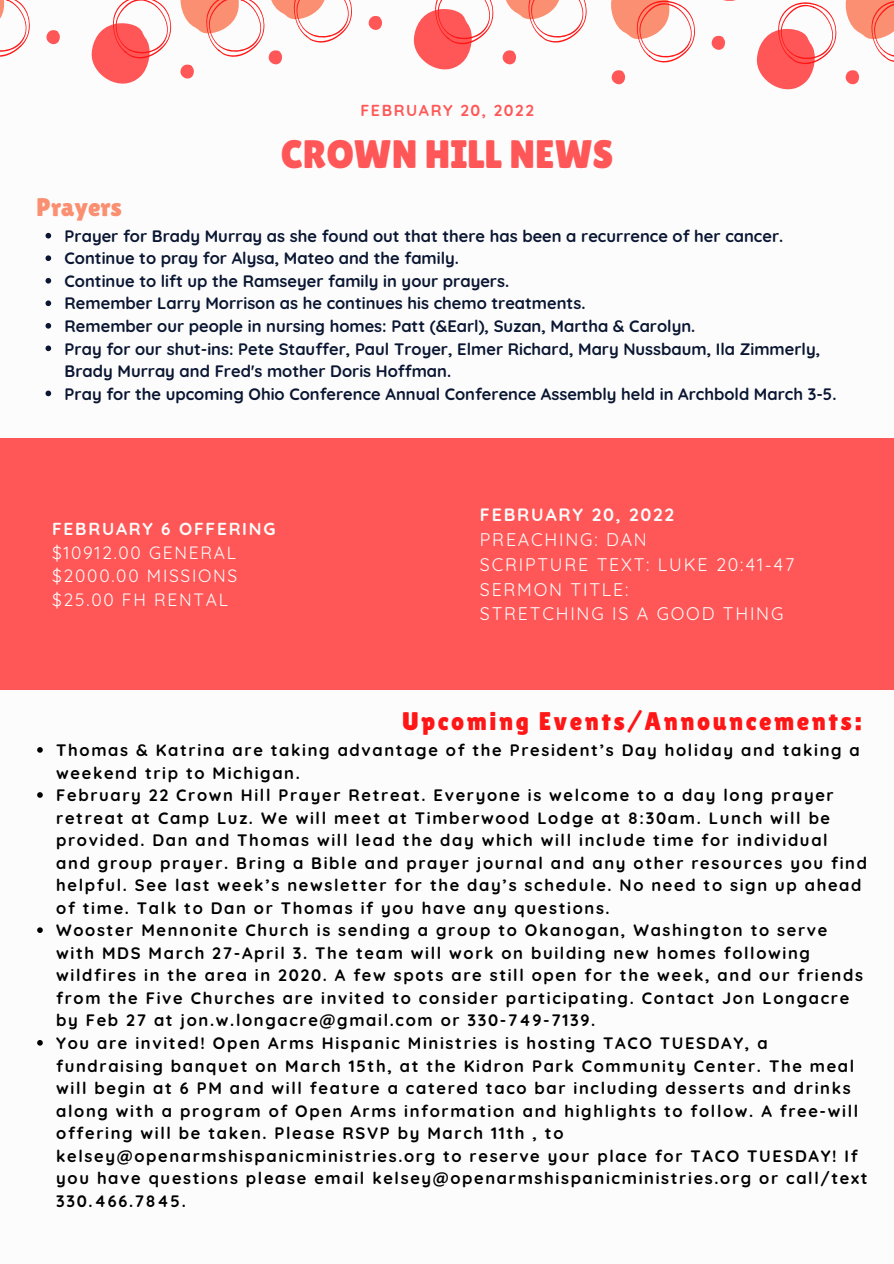
<style>
.page{position:relative;width:894px;height:1264px;background:#fff}
.page>*{position:absolute;margin:0;border:0;box-sizing:border-box;transform-origin:0 0}
.t1{font:39.6px "Lilita One";color:#ff5757}
.t2{font:25.5px "Lilita One";letter-spacing:.1em;color:#ff1616}
.t3{font:25.5px "Lilita One";color:#fa8f71}
.t4{font:17.85px "Quicksand";letter-spacing:.1em;color:#fcfcfc}
.t5{font:700 17.85px "Quicksand";letter-spacing:.1em;color:#fcfcfc}
.t6{font:17.4px "Quicksand";letter-spacing:.1em;color:#fcfcfc}
.t7{font:700 17.4px "Quicksand";letter-spacing:.1em;color:#fcfcfc}
.t8{font:700 16.5px/22.5px "Quicksand";letter-spacing:.1em;color:#000}
.t9{font:700 16.5px/22.5px "Quicksand";color:#0a1632}
.t10{font:700 15.9px "Quicksand";letter-spacing:.1em;color:#ff5757}
</style>
<div class="page">
<svg style="left:0;top:0;width:30px;height:57px"></svg>
<svg style="left:46px;top:30px;width:14px;height:15px"></svg>
<svg style="left:91px;top:0;width:261px;height:84px"></svg>
<svg style="left:368px;top:16px;width:15px;height:14px"></svg>
<svg style="left:413px;top:0;width:174px;height:69px"></svg>
<svg style="left:845px;top:70px;width:14px;height:15px"></svg>
<svg style="left:611px;top:0;width:225px;height:89px"></svg>
<svg style="left:845px;top:0;width:48px;height:62px"></svg>
<svg style="left:45px;top:233px;width:6px;height:5px"></svg>
<svg style="left:45px;top:255px;width:6px;height:6px"></svg>
<svg style="left:45px;top:278px;width:6px;height:5px"></svg>
<svg style="left:45px;top:300px;width:6px;height:6px"></svg>
<svg style="left:45px;top:323px;width:6px;height:5px"></svg>
<svg style="left:45px;top:345px;width:6px;height:6px"></svg>
<svg style="left:45px;top:390px;width:6px;height:6px"></svg>
<svg style="left:37px;top:747px;width:6px;height:5px"></svg>
<svg style="left:37px;top:792px;width:6px;height:5px"></svg>
<svg style="left:37px;top:927px;width:6px;height:6px"></svg>
<svg style="left:37px;top:1040px;width:6px;height:5px"></svg>
<div style="left:0;top:438px;width:893px;height:251px;background:#ff5757"></div>
<p class="t10" style="left:360px;top:100px;width:175px">FEBRUARY 20, 2022</p>
<p class="t3" style="left:36px;top:192px;width:87px">Prayers</p>
<p class="t1" style="left:280px;top:131px;width:334px">CROWN HILL NEWS</p>
<p class="t9" style="left:65px;top:224px;width:720px">Prayer for Brady Murray as she found out that there has been a recurrence of her cancer.</p>
<p class="t9" style="left:65px;top:247px;width:396px">Continue to pray for Alysa, Mateo and the family.</p>
<p class="t9" style="left:65px;top:269px;width:446px">Continue to lift up the Ramseyer family in your prayers.</p>
<p class="t9" style="left:65px;top:292px;width:522px">Remember Larry Morrison as he continues his chemo treatments.</p>
<p class="t9" style="left:65px;top:314px;width:632px">Remember our people in nursing homes: Patt (&amp;Earl), Suzan, Martha &amp; Carolyn.</p>
<p class="t9" style="left:65px;top:337px;width:757px">Pray for our shut-ins: Pete Stauffer, Paul Troyer, Elmer Richard, Mary Nussbaum, Ila Zimmerly,<br>Brady Murray and Fred's mother Doris Hoffman.</p>
<p class="t9" style="left:65px;top:382px;width:773px">Pray for the upcoming Ohio Conference Annual Conference Assembly held in Archbold March 3-5.</p>
<p class="t7" style="left:52px;top:517px;width:225px">FEBRUARY 6 OFFERING</p>
<p class="t6" style="left:52px;top:541px;width:185px">$10912.00 GENERAL</p>
<p class="t6" style="left:52px;top:564px;width:187px">$2000.00 MISSIONS</p>
<p class="t6" style="left:52px;top:588px;width:177px">$25.00 FH RENTAL</p>
<p class="t5" style="left:480px;top:503px;width:196px">FEBRUARY 20, 2022</p>
<p class="t4" style="left:480px;top:528px;width:168px">PREACHING: DAN</p>
<p class="t4" style="left:480px;top:553px;width:316px">SCRIPTURE TEXT: LUKE 20:41-47</p>
<p class="t4" style="left:480px;top:578px;width:150px">SERMON TITLE:</p>
<p class="t4" style="left:480px;top:602px;width:305px">STRETCHING IS A GOOD THING</p>
<p class="t2" style="left:402px;top:706px;width:460px">Upcoming Events/Announcements:</p>
<p class="t8" style="left:56px;top:738px;width:804px">Thomas &amp; Katrina are taking advantage of the President’s Day holiday and taking a weekend trip to Michigan.</p>
<p class="t8" style="left:56px;top:783px;width:812px">February 22 Crown Hill Prayer Retreat. Everyone is welcome to a day long prayer retreat at Camp Luz. We will meet at Timberwood Lodge at 8:30am. Lunch will be provided. Dan and Thomas will lead the day which will include time for individual<br>and group prayer. Bring a Bible and prayer journal and any other resources you find helpful. See last week’s newsletter for the day’s schedule. No need to sign up ahead of time. Talk to Dan or Thomas if you have any questions.</p>
<p class="t8" style="left:56px;top:918px;width:808px">Wooster Mennonite Church is sending a group to Okanogan, Washington to serve with MDS March 27-April 3. The team will work on building new homes following wildfires in the area in 2020. A few spots are still open for the week, and our friends from the Five Churches are invited to consider participating. Contact Jon Longacre by Feb 27 at jon.w.longacre@gmail.com or 330-749-7139.</p>
<p class="t8" style="left:56px;top:1031px;width:812px">You are invited! Open Arms Hispanic Ministries is hosting TACO TUESDAY, a fundraising banquet on March 15th, at the Kidron Park Community Center. The meal will begin at 6 PM and will feature a catered taco bar including desserts and drinks along with a program of Open Arms information and highlights to follow. A free-will offering will be taken. Please RSVP by March 11th , to kelsey@openarmshispanicministries.org to reserve your place for TACO TUESDAY! If you have questions please email kelsey@openarmshispanicministries.org or call/text 330.466.7845.</p>
</div>
